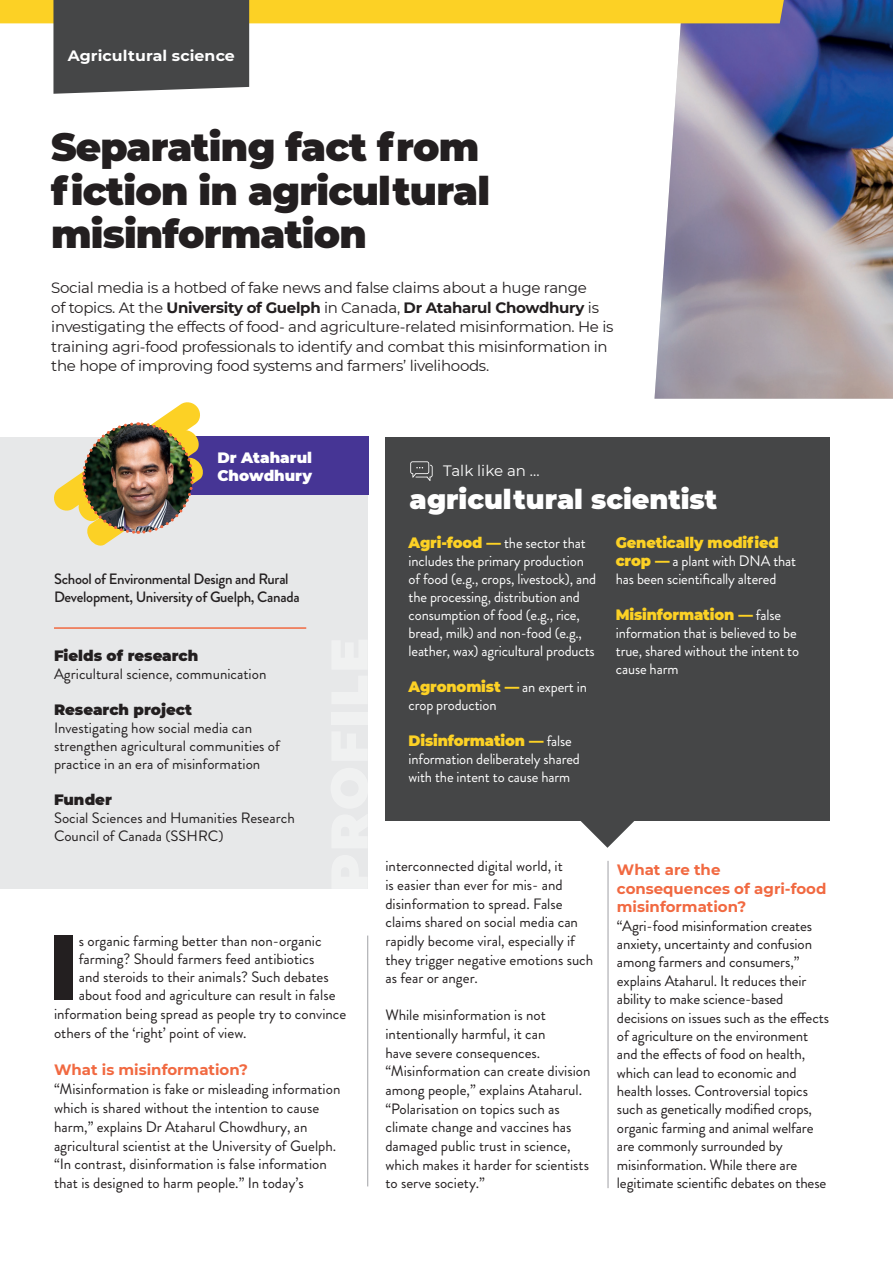
<style>
.page{position:relative;width:893px;height:1263px;background:#fff}
.page>*{position:absolute;margin:0;border:0;box-sizing:border-box;transform-origin:0 0}
.t1{font:800 92.1px "Montserrat";color:#231f20}
.t2{font:900 39px/43.5px "Montserrat";letter-spacing:-.02em;color:#231f20}
.t3{font:900 27px "Montserrat";color:#fff}
.t4{font:15px/18.6px "Brandon Grotesque";color:#231f20}
.t5{font:15px/18px "Brandon Grotesque";letter-spacing:-.01em;color:#fff}
.t6{font:15px/19.5px "Montserrat";letter-spacing:-.02em;color:#231f20}
.t7{font:500 15px/18px "Brandon Grotesque";letter-spacing:-.02em;color:#231f20}
.t8{font:700 15px/18.5px "Montserrat";color:#f16941}
.t9{font:900 15px "Montserrat";color:#231f20}
.t10{font:700 15px "Montserrat";letter-spacing:.005em;color:#fff;scale:1.05 1}
.t11{font:900 15px/18px "Montserrat";color:#fff}
.t12{font:15px "Montserrat";color:#fff}
.s1{font-weight:700}
.s2{font-family:"Montserrat";font-weight:900}
.s3{font-family:"Montserrat";font-weight:900;color:#fcd125}
</style>
<div class="page">
<div style="left:385px;top:437px;width:444px;height:384px;background:#454647"></div>
<svg style="left:580px;top:821px;width:54px;height:27px"></svg>
<div style="left:0;top:437px;width:368px;height:452px;background:#e7e8e9"></div>
<div style="left:122px;top:437px;width:246px;height:58px;background:#463595"></div>
<img style="left:654px;top:0;width:239px;height:399px">
<svg style="left:0;top:0;width:784px;height:94px"></svg>
<img style="left:54px;top:402px;width:150px;height:144px">
<hr style="left:367px;top:935px;width:1px;height:251px;background:#a0a1a5">
<hr style="left:54px;top:627px;width:252px;height:2px;background:#f16941">
<svg style="left:410px;top:461px;width:23px;height:20px"></svg>
<hr style="left:608px;top:861px;width:1px;height:327px;background:#a0a1a5">
<p class="t10" style="left:68px;top:45px;width:161px">Agricultural science</p>
<p class="t2" style="left:51px;top:123px;width:440px">Separating fact from fiction in agricultural</p>
<p class="t2" style="left:51px;top:210px;width:317px">misinformation</p>
<p class="t6" style="left:51px;top:278px;width:564px">Social media is a hotbed of fake news and false claims about a huge range<br>of topics. At the <span class="s1">University of Guelph</span> in Canada, <span class="s1">Dr Ataharul Chowdhury</span> is investigating the effects of food- and agriculture-related misinformation. He is training agri-food professionals to identify and combat this misinformation in the hope of improving food systems and farmers’ livelihoods.</p>
<p class="t11" style="left:217px;top:448px;width:96px">Dr Ataharul<br>Chowdhury</p>
<p class="t7" style="left:54px;top:570px;width:247px">School of Environmental Design and Rural<br>Development, University of Guelph, Canada</p>
<p class="t9" style="left:54px;top:644px;width:146px">Fields of research</p>
<p class="t4" style="left:54px;top:665px;width:214px">Agricultural science, communication</p>
<p class="t4" style="left:54px;top:701px;width:227px;line-height:18px"><span class="s2">Research project<br></span>Investigating how social media can strengthen agricultural communities of practice in an era of misinformation</p>
<p class="t9" style="left:54px;top:788px;width:59px">Funder</p>
<p class="t4" style="left:54px;top:809px;width:242px;line-height:18px">Social Sciences and Humanities Research<br>Council of Canada (SSHRC)</p>
<p class="t1" style="left:48px;top:900px;width:33px">I</p>
<p class="t4" style="left:79px;top:932px;width:244px">s organic farming better than non-organic</p>
<p class="t4" style="left:79px;top:950px;width:237px">farming? Should farmers feed antibiotics</p>
<p class="t4" style="left:79px;top:968px;width:252px">and steroids to their animals? Such debates</p>
<p class="t4" style="left:79px;top:986px;width:258px">about food and agriculture can result in false</p>
<p class="t4" style="left:54px;top:1005px;width:294px">information being spread as people try to convince</p>
<p class="t4" style="left:54px;top:1023px;width:194px">others of the ‘right’ point of view.</p>
<p class="t8" style="left:54px;top:1060px;width:195px">What is misinformation?</p>
<p class="t4" style="left:54px;top:1080px;width:288px">“Misinformation is fake or misleading information which is shared without the intention to cause harm,” explains Dr Ataharul Chowdhury, an agricultural scientist at the University of Guelph. “In contrast, disinformation is false information that is designed to harm people.” In today’s</p>
<p class="t12" style="left:443px;top:461px;width:98px">Talk like an ...</p>
<p class="t3" style="left:410px;top:479px;width:309px">agricultural scientist</p>
<p class="t5" style="left:409px;top:534px;width:189px"><span class="s3">Agri-food —</span> the sector that includes the primary production of food (e.g., crops, livestock), and the processing, distribution and consumption of food (e.g., rice, bread, milk) and non-food (e.g., leather, wax) agricultural products</p>
<p class="t5" style="left:409px;top:678px;width:180px"><span class="s3">Agronomist —</span> an expert in crop production</p>
<p class="t5" style="left:409px;top:732px;width:173px"><span class="s3">Disinformation —</span> false information deliberately shared with the intent to cause harm</p>
<p class="t5" style="left:616px;top:534px;width:182px"><span class="s3">Genetically modified crop —</span> a plant with DNA that has been scientifically altered</p>
<p class="t5" style="left:616px;top:606px;width:185px"><span class="s3">Misinformation —</span> false information that is believed to be true, shared without the intent to cause harm</p>
<p class="t4" style="left:385px;top:857px;width:209px">interconnected digital world, it<br>is easier than ever for mis- and disinformation to spread. False claims shared on social media can rapidly become viral, especially if they trigger negative emotions such as fear or anger.</p>
<p class="t4" style="left:385px;top:1006px;width:207px">While misinformation is not intentionally harmful, it can<br>have severe consequences. “Misinformation can create division among people,” explains Ataharul. “Polarisation on topics such as climate change and vaccines has damaged public trust in science, which makes it harder for scientists to serve society.”</p>
<p class="t8" style="left:617px;top:860px;width:211px">What are the consequences of agri-food misinformation?</p>
<p class="t4" style="left:617px;top:916px;width:214px">“Agri-food misinformation creates anxiety, uncertainty and confusion among farmers and consumers,” explains Ataharul. It reduces their ability to make science-based decisions on issues such as the effects of agriculture on the environment and the effects of food on health, which can lead to economic and health losses. Controversial topics such as genetically modified crops, organic farming and animal welfare are commonly surrounded by misinformation. While there are legitimate scientific debates on these</p>
</div>
